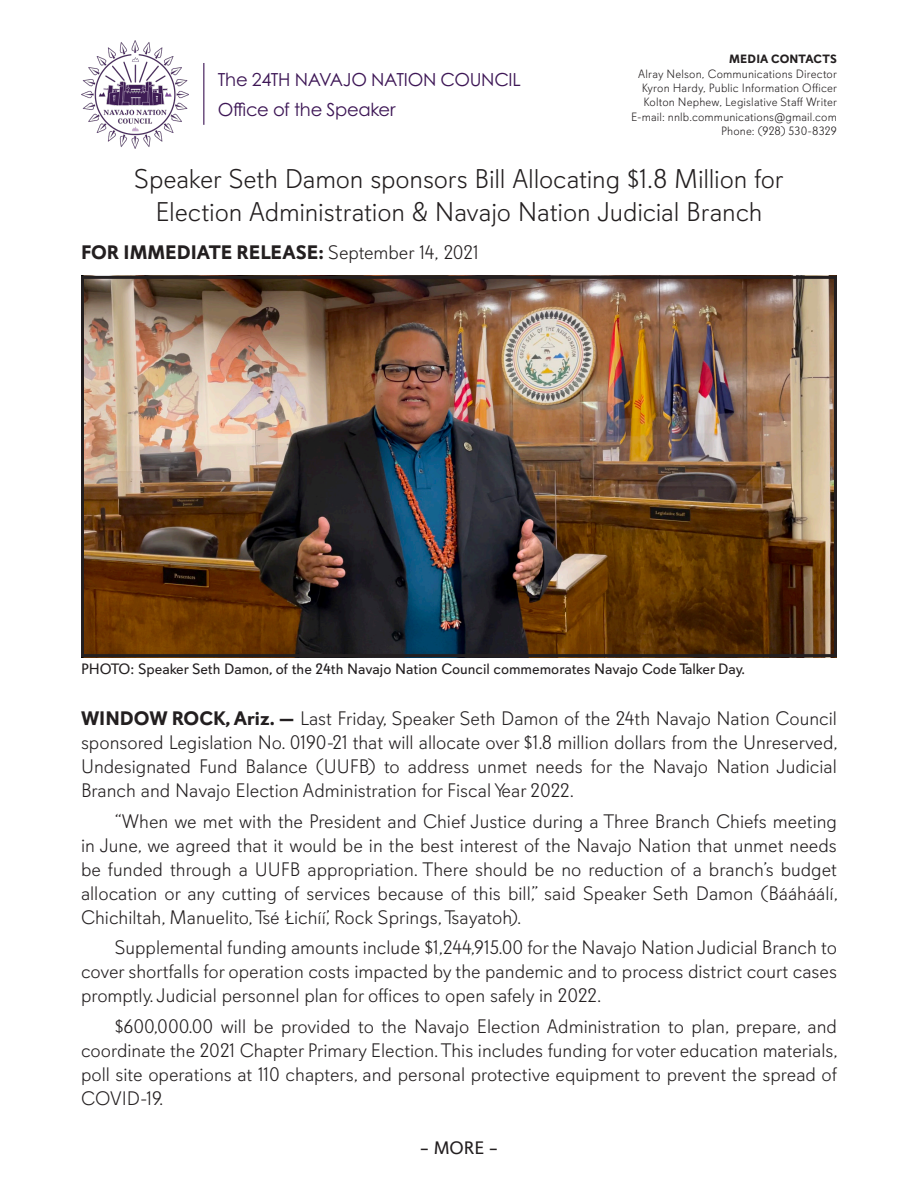
<style>
.page{position:relative;width:918px;height:1188px;background:#fff}
.page>*{position:absolute;margin:0;border:0;box-sizing:border-box;transform-origin:0 0}
.PR_Title{font:300 27px "Davis Sans";letter-spacing:-.005em;color:#231f20}
.Regular_PR_Paragraph{font:300 19.5px/24px "Davis Sans";color:#231f20;text-align:justify}
.PR_First_Paragraph{font:300 19.5px/24px "Davis Sans";color:#231f20;text-align:justify}
.t1{font:700 19.5px "Davis Sans";color:#231f20}
.t2{font:18px "Century Gothic Pro";letter-spacing:-.02em;color:#3d1655}
.t3{font:18px "Davis Sans";color:#231f20}
.t4{font:15px "Davis Sans";color:#231f20}
.PR_Body_11_pt{font:300 12px "Davis Sans";letter-spacing:.015em;color:#231f20}
.PR_Body_11_pt-2{font:700 12px "Davis Sans";letter-spacing:.015em;color:#231f20}
.s1{font-weight:300}
.s2{font-weight:700}
</style>
<div class="page">
<img style="left:85px;top:280px;width:748px;height:373px">
<div style="left:81px;top:276px;width:756px;height:381px;border:3px solid #231f20"></div>
<hr style="left:203px;top:63px;width:1px;height:62px;background:#3d1655">
<img style="left:81px;top:40px;width:108px;height:108px">
<p class="t2" style="left:218px;top:68px;width:304px">The 24TH NAVAJO NATION COUNCIL</p>
<p class="t2" style="left:218px;top:98px;width:179px">Office of the Speaker</p>
<p class="PR_Body_11_pt-2" style="left:729px;top:52px;width:109px">MEDIA CONTACTS</p>
<p class="PR_Body_11_pt" style="left:638px;top:67px;width:200px">Alray Nelson, Communications Director</p>
<p class="PR_Body_11_pt" style="left:642px;top:81px;width:197px">Kyron Hardy, Public Information Officer</p>
<p class="PR_Body_11_pt" style="left:643px;top:96px;width:195px">Kolton Nephew, Legislative Staff Writer</p>
<p class="PR_Body_11_pt" style="left:631px;top:110px;width:207px">E-mail: nnlb.communications@gmail.com</p>
<p class="PR_Body_11_pt" style="left:721px;top:124px;width:117px">Phone: (928) 530-8329</p>
<p class="PR_Title" style="left:134px;top:164px;width:651px">Speaker Seth Damon sponsors Bill Allocating $1.8 Million for</p>
<p class="PR_Title" style="left:156px;top:197px;width:608px">Election Administration &amp; Navajo Nation Judicial Branch</p>
<p class="t1" style="left:81px;top:241px;width:399px">FOR IMMEDIATE RELEASE: <span class="s1">September 14, 2021</span></p>
<p class="t4" style="left:81px;top:661px;width:666px">PHOTO: Speaker Seth Damon, of the 24th Navajo Nation Council commemorates Navajo Code Talker Day.</p>
<p class="PR_First_Paragraph" style="left:81px;top:707px;width:759px"><span class="s2">WINDOW ROCK, Ariz. —</span> Last Friday, Speaker Seth Damon of the 24th Navajo Nation Council sponsored Legislation No. 0190-21 that will allocate over $1.8 million dollars from the Unreserved, Undesignated Fund Balance (UUFB) to address unmet needs for the Navajo Nation Judicial Branch and Navajo Election Administration for Fiscal Year 2022.</p>
<p class="Regular_PR_Paragraph" style="left:81px;top:809px;width:759px;text-indent:34px">“When we met with the President and Chief Justice during a Three Branch Chiefs meeting in June, we agreed that it would be in the best interest of the Navajo Nation that unmet needs be funded through a UUFB appropriation. There should be no reduction of a branch’s budget allocation or any cutting of services because of this bill,” said Speaker Seth Damon (Bááháálí, Chichiltah, Manuelito, Tsé Łichíí’, Rock Springs, Tsayatoh).</p>
<p class="Regular_PR_Paragraph" style="left:81px;top:936px;width:758px;text-indent:34px">Supplemental funding amounts include $1,244,915.00 for the Navajo Nation Judicial Branch to cover shortfalls for operation costs impacted by the pandemic and to process district court cases promptly. Judicial personnel plan for offices to open safely in 2022.</p>
<p class="Regular_PR_Paragraph" style="left:81px;top:1015px;width:759px;text-indent:34px">$600,000.00 will be provided to the Navajo Election Administration to plan, prepare, and coordinate the 2021 Chapter Primary Election. This includes funding for voter education materials, poll site operations at 110 chapters, and personal protective equipment to prevent the spread of COVID-19.</p>
<p class="t3" style="left:420px;top:1138px;width:80px">– MORE –</p>
</div>
